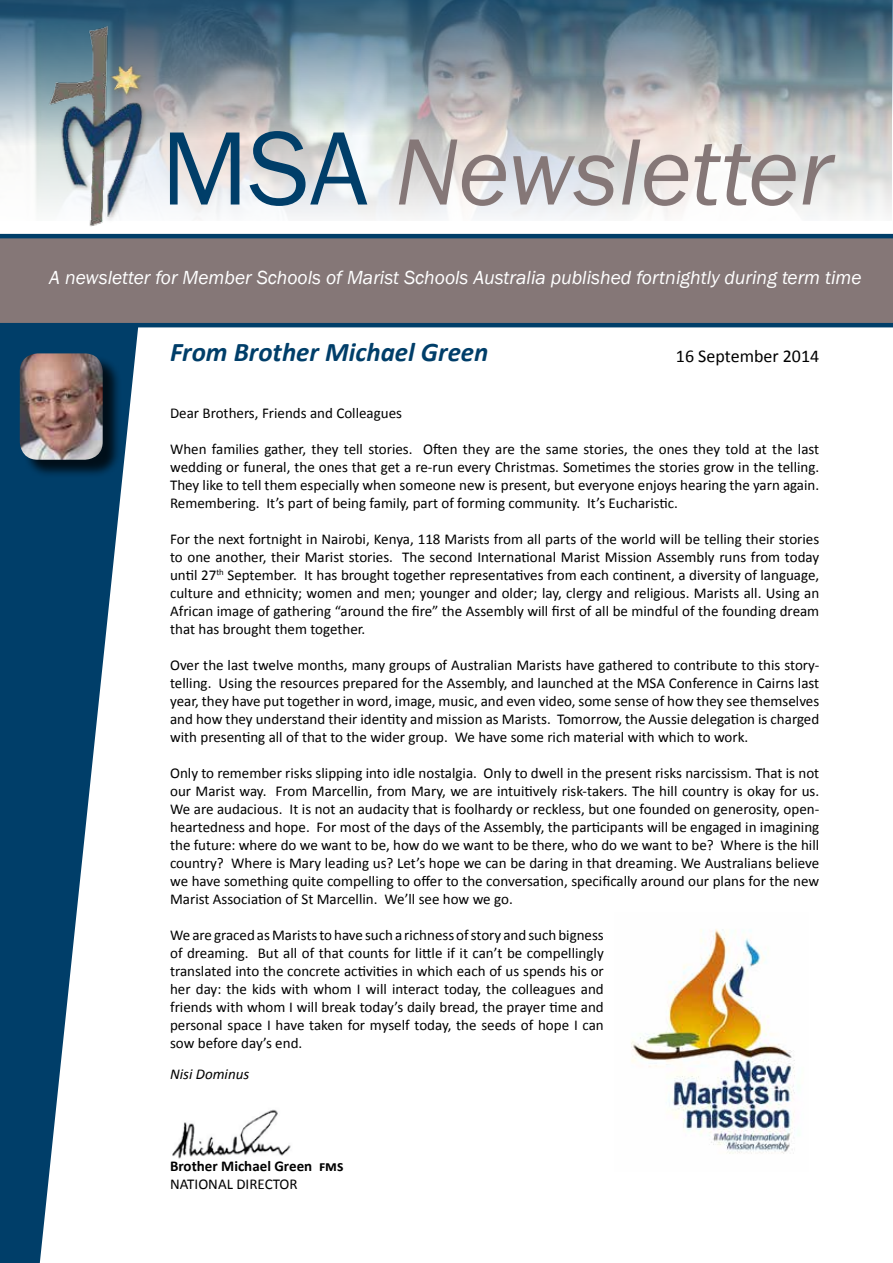
<style>
.page{position:relative;width:893px;height:1263px;background:#fff}
.page>*{position:absolute;margin:0;border:0;box-sizing:border-box;transform-origin:0 0}
.t1{font:italic 97.5px "Franklin Gothic";color:#857777}
.t2{font:italic 700 27px "Calibri";color:#003e69}
.t3{font:italic 19.5px "Franklin Gothic";color:#fff}
.t4{font:18px "Calibri";color:#000}
.t5{font:15px/18px "Calibri";color:#000;text-align:justify}
.t6{font:700 15px "Calibri";color:#000}
.t7{font:italic 15px "Calibri";color:#000}
.s1{font-style:normal;font-size:108px;color:#003e69}
</style>
<div class="page">
<svg style="left:0;top:0;width:893px;height:234px"></svg>
<img style="left:43px;top:20px;width:108px;height:211px">
<svg style="left:0;top:327px;width:141px;height:936px;fill:#003e69"></svg>
<div style="left:22px;top:356px;width:99px;height:122px;background:#000;opacity:.75"></div>
<img style="left:20px;top:353px;width:83px;height:107px">
<svg style="left:0;top:234px;width:893px;height:93px;background:#787175"></svg>
<img style="left:172px;top:1109px;width:119px;height:50px">
<img style="left:631px;top:929px;width:164px;height:225px">
<h1 class="t1" style="left:161px;top:111px;width:673px"><span class="s1">MSA</span> Newsletter</h1>
<h3 class="t3" style="left:49px;top:265px;width:814px">A newsletter for Member Schools of Marist Schools Australia published fortnightly during term time</h3>
<h2 class="t2" style="left:170px;top:335px;width:320px">From Brother Michael Green</h2>
<p class="t4" style="left:676px;top:344px;width:145px">16 September 2014</p>
<p class="t5" style="left:170px;top:404px;width:233px">Dear Brothers, Friends and Colleagues</p>
<p class="t5" style="left:170px;top:440px;width:651px">When families gather, they tell stories. Often they are the same stories, the ones they told at the last wedding or funeral, the ones that get a re-run every Christmas. Sometimes the stories grow in the telling.<br>They like to tell them especially when someone new is present, but everyone enjoys hearing the yarn again.<br>Remembering. It’s part of being family, part of forming community. It’s Eucharistic.</p>
<p class="t5" style="left:170px;top:530px;width:651px">For the next fortnight in Nairobi, Kenya, 118 Marists from all parts of the world will be telling their stories to one another, their Marist stories. The second International Marist Mission Assembly runs from today until 27<sup>th</sup> September. It has brought together representatives from each continent, a diversity of language, culture and ethnicity; women and men; younger and older; lay, clergy and religious. Marists all. Using an African image of gathering “around the fire” the Assembly will first of all be mindful of the founding dream that has brought them together.</p>
<p class="t5" style="left:170px;top:656px;width:651px">Over the last twelve months, many groups of Australian Marists have gathered to contribute to this story&shy;telling. Using the resources prepared for the Assembly, and launched at the MSA Conference in Cairns last year, they have put together in word, image, music, and even video, some sense of how they see themselves and how they understand their identity and mission as Marists. Tomorrow, the Aussie delegation is charged with presenting all of that to the wider group. We have some rich material with which to work.</p>
<p class="t5" style="left:170px;top:764px;width:651px">Only to remember risks slipping into idle nostalgia. Only to dwell in the present risks narcissism. That is not our Marist way. From Marcellin, from Mary, we are intuitively risk-takers. The hill country is okay for us.<br>We are audacious. It is not an audacity that is foolhardy or reckless, but one founded on generosity, open&shy;heartedness and hope. For most of the days of the Assembly, the participants will be engaged in imagining the future: where do we want to be, how do we want to be there, who do we want to be? Where is the hill country? Where is Mary leading us? Let’s hope we can be daring in that dreaming. We Australians believe we have something quite compelling to offer to the conversation, specifically around our plans for the new Marist Association of St Marcellin. We’ll see how we go.</p>
<p class="t5" style="left:170px;top:926px;width:435px">We are graced as Marists to have such a richness of story and such bigness of dreaming. But all of that counts for little if it can’t be compellingly translated into the concrete activities in which each of us spends his or her day: the kids with whom I will interact today, the colleagues and friends with whom I will break today’s daily bread, the prayer time and personal space I have taken for myself today, the seeds of hope I can sow before day’s end.</p>
<p class="t7" style="left:170px;top:1064px;width:81px">Nisi Dominus</p>
<p class="t6" style="left:170px;top:1156px;width:175px">Brother Michael Green fms</p>
<p class="t5" style="left:170px;top:1175px;width:129px">NATIONAL DIRECTOR</p>
</div>
